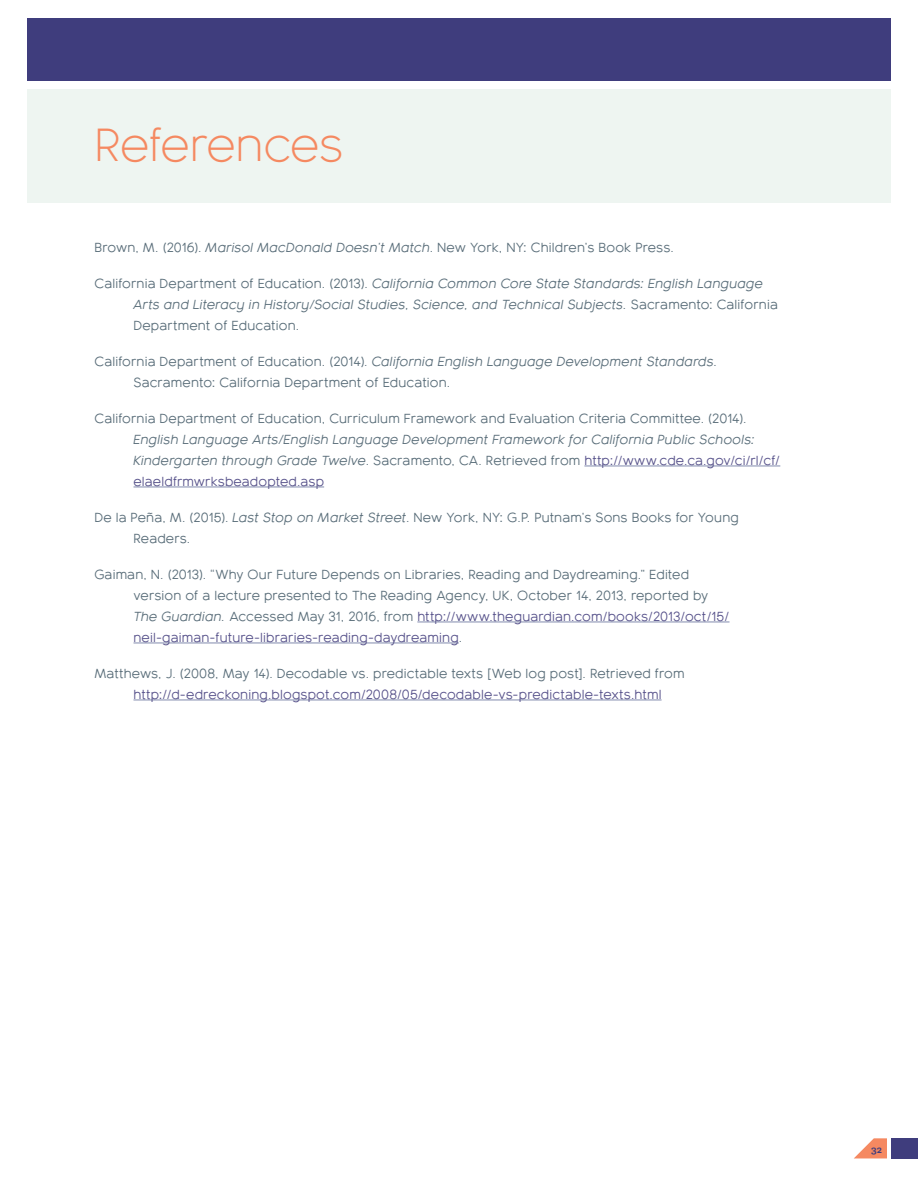
<style>
.page{position:relative;width:918px;height:1188px;background:#fff}
.page>*{position:absolute;margin:0;border:0;box-sizing:border-box;transform-origin:0 0}
.t1{font:300 45px "Bambino New";letter-spacing:-.015em;color:#f58961}
.reference{font:12.75px/21px "Bambino New";letter-spacing:.015em;color:#596d79}
.reference-2{font:italic 12.75px/21px "Bambino New";letter-spacing:.015em;color:#596d79}
.t2{font:700 11.25px "Klinic Slab";color:#3f3d7d}
.s1{font-style:italic}
.s2{font-style:normal}
.s3{color:#56518a}
</style>
<div class="page">
<div style="left:27px;top:89px;width:864px;height:113px;background:#eef5f1"></div>
<div style="left:27px;top:18px;width:864px;height:63px;background:#3f3d7d"></div>
<svg style="left:854px;top:1138px;width:33px;height:20px"></svg>
<div style="left:891px;top:1138px;width:27px;height:20px;background:#3f3d7d"></div>
<hr style="left:584px;top:466px;width:196px;height:1px;background:#828aae">
<hr style="left:134px;top:487px;width:190px;height:1px;background:#828aae">
<hr style="left:417px;top:622px;width:313px;height:1px;background:#828aae">
<hr style="left:134px;top:643px;width:325px;height:1px;background:#828aae">
<hr style="left:134px;top:700px;width:528px;height:1px;background:#828aae">
<h1 class="t1" style="left:94px;top:108px;width:250px">References</h1>
<p class="reference" style="left:94px;top:235px;width:581px">Brown, M. (2016). <span class="s1">Marisol MacDonald Doesn’t Match</span>. New York, NY: Children’s Book Press.</p>
<p class="reference-2" style="left:134px;top:271px;width:646px;text-indent:-39px"><span class="s2">California Department of Education. (2013).</span> California Common Core State Standards: English Language<br>Arts and Literacy in History/Social Studies, Science, and Technical Subjects. <span class="s2">Sacramento: California<br>Department of Education.</span></p>
<p class="reference" style="left:134px;top:349px;width:585px;text-indent:-39px">California Department of Education. (2014). <span class="s1">California English Language Development Standards.<br></span>Sacramento: California Department of Education.</p>
<p class="reference" style="left:134px;top:406px;width:648px;text-indent:-39px">California Department of Education, Curriculum Framework and Evaluation Criteria Committee. (2014).<br><span class="s1">English Language Arts/English Language Development Framework for California Public Schools:<br>Kindergarten through Grade Twelve</span>. Sacramento, CA. Retrieved from <span class="s3">http://www.cde.ca.gov/ci/rl/cf/ elaeldfrmwrksbeadopted.asp</span></p>
<p class="reference" style="left:134px;top:505px;width:607px;text-indent:-39px">De la Peña, M. (2015). <span class="s1">Last Stop on Market Street</span>. New York, NY: G.P. Putnam’s Sons Books for Young<br>Readers.</p>
<p class="reference" style="left:134px;top:562px;width:598px;text-indent:-39px">Gaiman, N. (2013). “Why Our Future Depends on Libraries, Reading and Daydreaming.” Edited version of a lecture presented to The Reading Agency, UK, October 14, 2013, reported by <span class="s1">The Guardian.</span> Accessed May 31, 2016, from <span class="s3">http://www.theguardian.com/books/2013/oct/15/ neil-gaiman-future-libraries-reading-daydreaming</span>.</p>
<p class="reference" style="left:133px;top:661px;width:552px;text-indent:-39px">Matthews, J. (2008, May 14). Decodable vs. predictable texts [Web log post]. Retrieved from <span class="s3">http://d-edreckoning.blogspot.com/2008/05/decodable-vs-predictable-texts.html</span></p>
<p class="t2" style="left:871px;top:1142px;width:13px">32</p>
</div>
